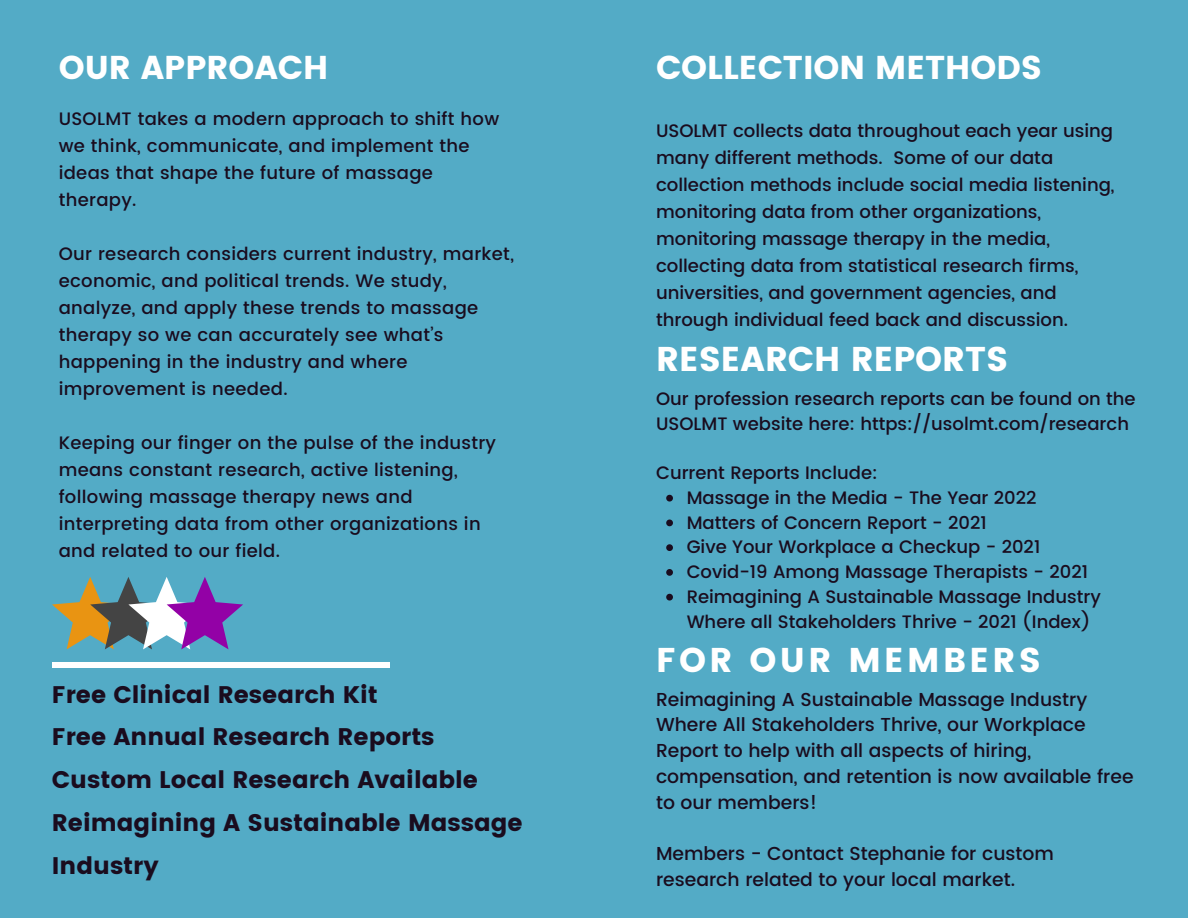
<style>
.page{position:relative;width:1188px;height:918px;background:#53abc6}
.page>*{position:absolute;margin:0;border:0;box-sizing:border-box;transform-origin:0 0}
.t1{font:34.35px "Poppins";color:#fff}
.t2{font:34.35px "Poppins";letter-spacing:.1em;color:#fff}
.t3{font:33px "Poppins";color:#fff}
.t4{font:24px/42.8px "Poppins";color:#1a0c1e}
.t5{font:500 18.75px/25.8px "Poppins";color:#1a0c1e}
.t6{font:500 18px/27px "Poppins";color:#1a0c1e}
</style>
<div class="page">
<hr style="left:52px;top:663px;width:338px;height:4px;background:#fff">
<svg style="left:666px;top:495px;width:7px;height:7px"></svg>
<svg style="left:666px;top:520px;width:7px;height:6px"></svg>
<svg style="left:666px;top:544px;width:7px;height:7px"></svg>
<svg style="left:666px;top:569px;width:7px;height:7px"></svg>
<svg style="left:666px;top:594px;width:7px;height:7px"></svg>
<svg style="left:52px;top:577px;width:191px;height:72px"></svg>
<h3 class="t3" style="left:59px;top:49px;width:271px">OUR APPROACH</h3>
<h1 class="t6" style="left:59px;top:106px;width:442px">USOLMT takes a modern approach to shift how we think, communicate, and implement the ideas that shape the future of massage therapy.</h1>
<h3 class="t6" style="left:59px;top:241px;width:457px">Our research considers current industry, market, economic, and political trends. We study, analyze, and apply these trends to massage therapy so we can accurately see what’s happening in the industry and where improvement is needed.</h3>
<h3 class="t6" style="left:59px;top:430px;width:439px">Keeping our finger on the pulse of the industry means constant research, active listening, following massage therapy news and interpreting data from other organizations in and related to our field.</h3>
<p class="t4" style="left:52px;top:673px;width:472px">Free Clinical Research Kit<br>Free Annual Research Reports<br>Custom Local Research Available<br>Reimagining A Sustainable Massage<br>Industry</p>
<p class="t3" style="left:656px;top:49px;width:388px">COLLECTION METHODS</p>
<p class="t6" style="left:656px;top:117px;width:460px">USOLMT collects data throughout each year using many different methods. Some of our data collection methods include social media listening, monitoring data from other organizations, monitoring massage therapy in the media, collecting data from statistical research firms, universities, and government agencies, and through individual feed back and discussion.</p>
<p class="t1" style="left:656px;top:339px;width:354px">RESEARCH REPORTS</p>
<p class="t6" style="left:656px;top:386px;width:481px;line-height:24.8px">Our profession research reports can be found on the<br>USOLMT website here: https://usolmt.com/research</p>
<p class="t6" style="left:656px;top:459px;width:223px">Current Reports Include:</p>
<h2 class="t6" style="left:687px;top:484px;width:351px">Massage in the Media - The Year 2022</h2>
<h1 class="t6" style="left:687px;top:509px;width:302px">Matters of Concern Report - 2021</h1>
<h3 class="t6" style="left:687px;top:534px;width:355px">Give Your Workplace a Checkup - 2021</h3>
<h1 class="t6" style="left:687px;top:558px;width:403px">Covid-19 Among Massage Therapists - 2021</h1>
<h3 class="t6" style="left:687px;top:584px;width:416px;line-height:24.8px">Reimagining A Sustainable Massage Industry<br>Where all Stakeholders Thrive - 2021 (Index)</h3>
<p class="t2" style="left:656px;top:640px;width:386px">FOR OUR MEMBERS</p>
<h3 class="t5" style="left:656px;top:686px;width:479px">Reimagining A Sustainable Massage Industry Where All Stakeholders Thrive, our Workplace Report to help with all aspects of hiring, compensation, and retention is now available free to our members!</h3>
<p class="t5" style="left:656px;top:841px;width:399px">Members - Contact Stephanie for custom research related to your local market.</p>
</div>
